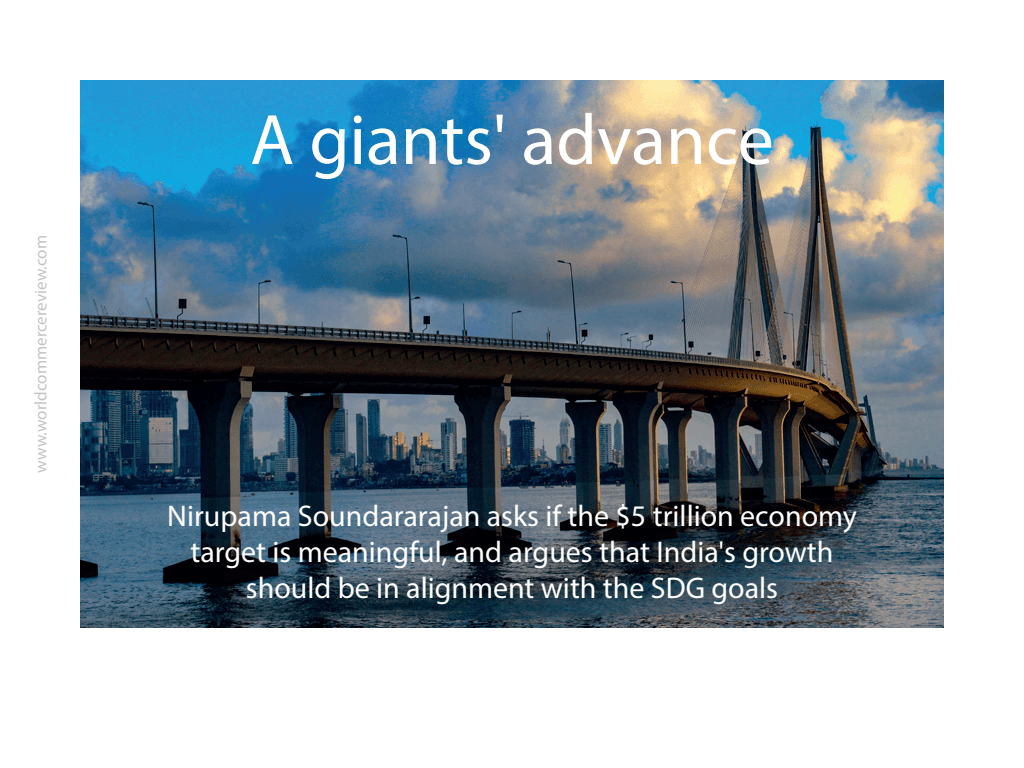
<style>
.page{position:relative;width:1024px;height:768px;background:#fff}
.page>*{position:absolute;margin:0;border:0;box-sizing:border-box;transform-origin:0 0}
.t1{font:72px "Myriad Pro";color:#fff}
.t2{font:30px/36px "Myriad Pro";color:#fff;text-align:center}
.t3{font:17px "Myriad Pro";color:#c2c3c3}
</style>
<div class="page">
<img style="left:80px;top:80px;width:864px;height:548px">
<p class="t3" style="left:30px;top:473px;width:239px;rotate:-90deg">www.worldcommercereview.com</p>
<h1 class="t1" style="left:250px;top:95px;width:525px">A giants' advance</h1>
<p class="t2" style="left:167px;top:497px;width:691px">Nirupama Soundararajan asks if the $5 trillion economy target is meaningful, and argues that India's growth should be in alignment with the SDG goals</p>
</div>
